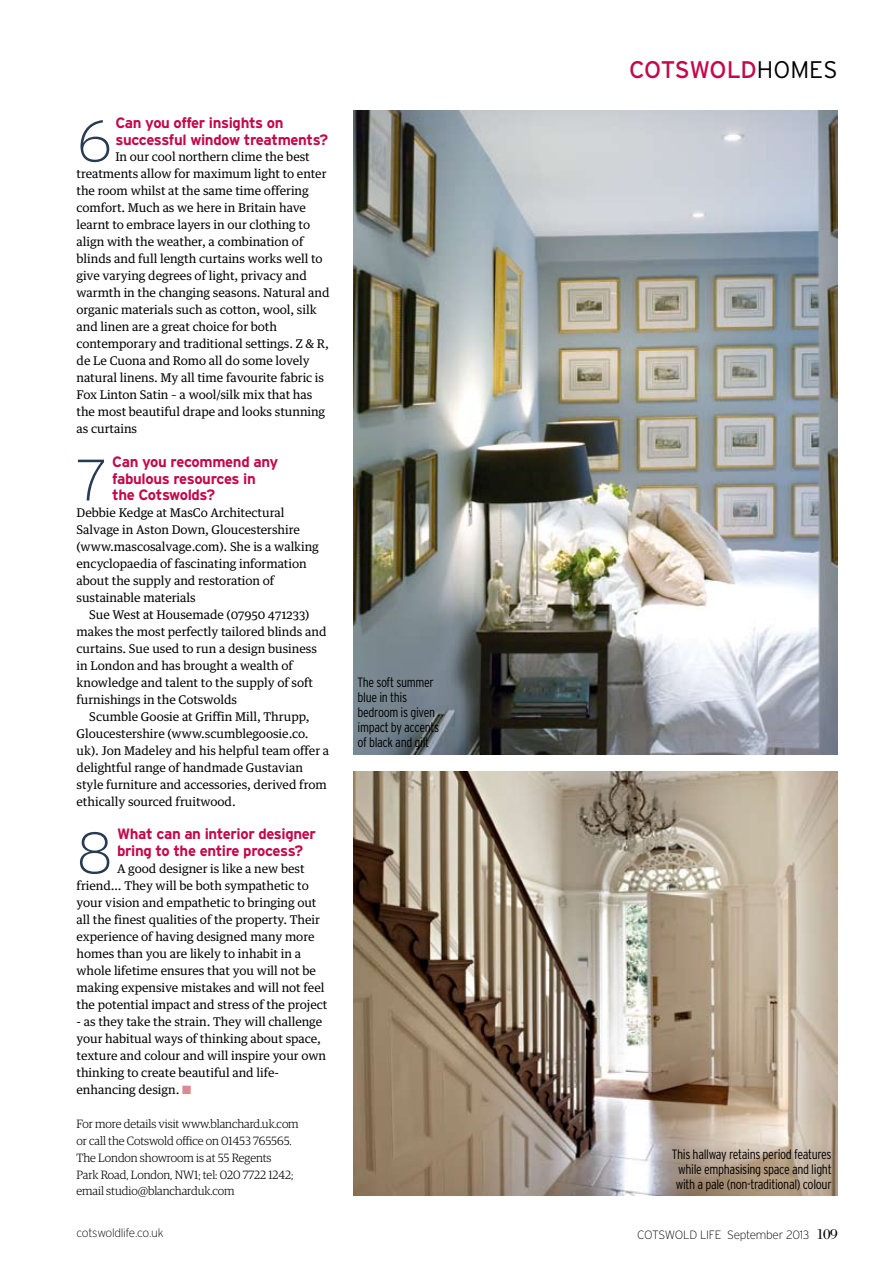
<style>
.page{position:relative;width:893px;height:1263px;background:#fff}
.page>*{position:absolute;margin:0;border:0;box-sizing:border-box;transform-origin:0 0}
.t1{font:200 58.35px "Interstate";color:#293b51}
.t2{font:24px "Interstate";letter-spacing:-.02em;color:#c4094a}
.t3{font:700 15px/17px "Interstate";letter-spacing:-.025em;color:#c4094a}
.t4{font:300 condensed 13.5px/15px "Interstate";letter-spacing:-.025em;color:#000;text-align:justify}
.t5{font:12px/17px "Guardian Text Egyp";letter-spacing:-.005em;color:#000}
.t6{font:300 12px/17px "Guardian Egyp";letter-spacing:-.005em;color:#000}
.t7{font:200 12px "Interstate";letter-spacing:-.03em;color:#000}
.s1{color:#de898f}
.s2{font-weight:300;color:#000}
.s3{font-family:"Bodoni";font-weight:400;font-size:15px}
</style>
<div class="page">
<img style="left:353px;top:111px;width:485px;height:644px">
<img style="left:353px;top:772px;width:485px;height:423px">
<h1 class="t1" style="left:77px;top:109px;width:37px">6</h1>
<p class="t3" style="left:115px;top:114px;width:215px">Can you offer insights on successful window treatments?</p>
<p class="t5" style="left:77px;top:147px;width:255px;text-indent:39px">In our cool northern clime the best treatments allow for maximum light to enter the room whilst at the same time offering comfort. Much as we here in Britain have learnt to embrace layers in our clothing to align with the weather, a combination of blinds and full length curtains works well to give varying degrees of light, privacy and warmth in the changing seasons. Natural and organic materials such as cotton, wool, silk and linen are a great choice for both contemporary and traditional settings. Z &amp; R, de Le Cuona and Romo all do some lovely natural linens. My all time favourite fabric is Fox Linton Satin – a wool/silk mix that has the most beautiful drape and looks stunning as curtains</p>
<h1 class="t1" style="left:77px;top:448px;width:33px">7</h1>
<p class="t3" style="left:112px;top:453px;width:167px">Can you recommend any fabulous resources in the Cotswolds?</p>
<p class="t5" style="left:77px;top:503px;width:244px">Debbie Kedge at MasCo Architectural Salvage in Aston Down, Gloucestershire (www.mascosalvage.com). She is a walking encyclopaedia of fascinating information about the supply and restoration of sustainable materials</p>
<p class="t5" style="left:77px;top:605px;width:252px;text-indent:13px">Sue West at Housemade (07950 471233) makes the most perfectly tailored blinds and curtains. Sue used to run a design business in London and has brought a wealth of knowledge and talent to the supply of soft furnishings in the Cotswolds</p>
<p class="t5" style="left:77px;top:707px;width:254px;text-indent:13px">Scumble Goosie at Griffin Mill, Thrupp, Gloucestershire (www.scumblegoosie.co. uk). Jon Madeley and his helpful team offer a delightful range of handmade Gustavian style furniture and accessories, derived from ethically sourced fruitwood.</p>
<h1 class="t1" style="left:77px;top:821px;width:38px">8</h1>
<p class="t3" style="left:117px;top:826px;width:200px">What can an interior designer bring to the entire process?</p>
<p class="t5" style="left:77px;top:859px;width:252px;text-indent:41px">A good designer is like a new best friend… They will be both sympathetic to your vision and empathetic to bringing out all the finest qualities of the property. Their experience of having designed many more homes than you are likely to inhabit in a whole lifetime ensures that you will not be making expensive mistakes and will not feel the potential impact and stress of the project</p>
<p class="t5" style="left:77px;top:1012px;width:251px">- as they take the strain. They will challenge your habitual ways of thinking about space, texture and colour and will inspire your own thinking to create beautiful and life&shy;enhancing design. <span class="s1">■</span></p>
<p class="t6" style="left:77px;top:1114px;width:224px">For more details visit www.blanchard.uk.com or call the Cotswold office on 01453 765565.<br>The London showroom is at 55 Regents<br>Park Road, London, NW1; tel: 020 7722 1242; email studio@blancharduk.com</p>
<p class="t4" style="left:358px;top:675px;width:83px;text-align:left">The soft summer blue in this bedroom is given impact by accents of black and gilt</p>
<h2 class="t2" style="left:629px;top:56px;width:210px">COTSWOLD<span class="s2">HOMES</span></h2>
<p class="t4" style="left:672px;top:1146px;width:161px">This hallway retains period features while emphasising space and light with a pale (non-traditional) colour</p>
<p class="t7" style="left:77px;top:1226px;width:89px">cotswoldlife.co.uk</p>
<p class="t7" style="left:637px;top:1228px;width:202px">COTSWOLD LIFE September 2013 <span class="s3">109</span></p>
</div>
